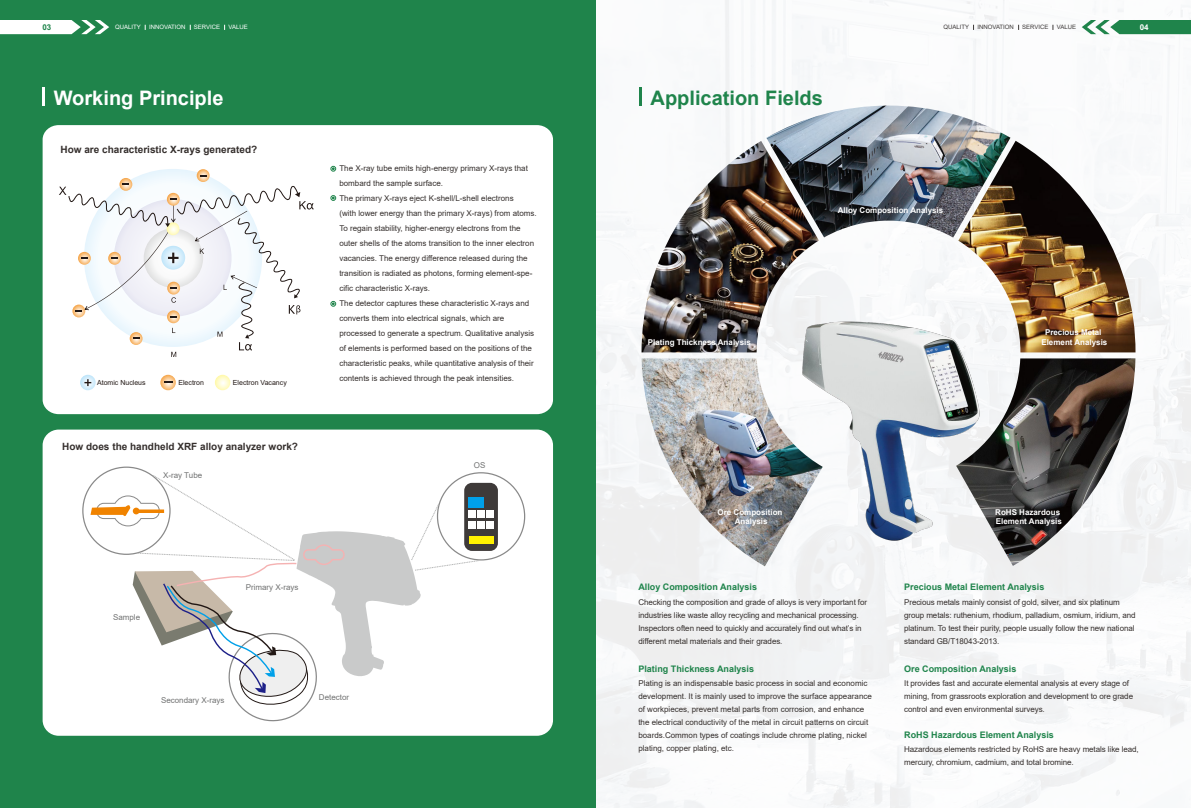
<style>
.page{position:relative;width:1191px;height:808px;background:#fff}
.page>*{position:absolute;margin:0;border:0;box-sizing:border-box;transform-origin:0 0}
.t1{font:700 20px "Arial";color:#1f844b}
.t2{font:700 20px "Arial";color:#fff}
.t3{font:700 10px "Arial";color:#352f2d}
.t4{font:700 9px "Arial";color:#1f844b}
.t5{font:8px/15px "Arial";color:#352f2d}
.t6{font:700 8px/9.6px "Arial";color:#fff;text-align:center}
.t7{font:8px "Arial";color:#717272}
.t8{font:700 8px "Arial";color:#1f844b}
.t9{font:7px "Arial";color:#221815}
.t10{font:6px "Arial";color:#fff}
.t11{font:6px "Arial";color:#3e3a39}
</style>
<div class="page">
<img style="left:595px;top:0;width:596px;height:808px">
<div style="left:0;top:0;width:595px;height:808px;background:#1f844b"></div>
<svg style="left:42px;top:88px;width:2px;height:18px"></svg>
<svg style="left:639px;top:88px;width:2px;height:18px"></svg>
<div style="left:43px;top:125px;width:510px;height:289px;background:#fff"></div>
<div style="left:43px;top:430px;width:510px;height:306px;background:#fff;border-radius:16px"></div>
<svg style="left:160px;top:375px;width:16px;height:15px"></svg>
<svg style="left:164px;top:381px;width:8px;height:2px"></svg>
<svg style="left:80px;top:375px;width:16px;height:15px"></svg>
<svg style="left:84px;top:379px;width:7px;height:7px"></svg>
<svg style="left:215px;top:375px;width:15px;height:15px"></svg>
<svg style="left:59px;top:169px;width:254px;height:188px;background:#f1f2f3"></svg>
<svg style="left:331px;top:166px;width:5px;height:5px"></svg>
<svg style="left:331px;top:195px;width:5px;height:6px"></svg>
<svg style="left:331px;top:301px;width:5px;height:5px"></svg>
<div style="left:464px;top:483px;width:34px;height:68px;background:#3e3a39;border-radius:8px"></div>
<div style="left:468px;top:498px;width:16px;height:10px;background:#00a0e9"></div>
<div style="left:477px;top:510px;width:7px;height:7px;background:#fff"></div>
<div style="left:486px;top:510px;width:7px;height:7px;background:#fff"></div>
<div style="left:477px;top:521px;width:7px;height:8px;background:#fff"></div>
<div style="left:486px;top:521px;width:7px;height:8px;background:#fff"></div>
<div style="left:468px;top:537px;width:25px;height:7px;background:#fff100"></div>
<svg style="left:90px;top:475px;width:389px;height:247px"></svg>
<img style="left:781px;top:302px;width:226px;height:250px">
<img style="left:958px;top:141px;width:177px;height:211px">
<img style="left:641px;top:358px;width:181px;height:208px">
<img style="left:766px;top:106px;width:244px;height:132px">
<img style="left:641px;top:141px;width:178px;height:211px">
<img style="left:956px;top:358px;width:179px;height:208px">
<svg style="left:0;top:20px;width:109px;height:14px"></svg>
<svg style="left:1081px;top:20px;width:110px;height:14px"></svg>
<p class="t8" style="left:42px;top:21px;width:10px">03</p>
<p class="t10" style="left:115px;top:23px;width:27px">QUALITY</p>
<p class="t10" style="left:149px;top:23px;width:38px">INNOVATION</p>
<p class="t10" style="left:194px;top:23px;width:28px">SERVICE</p>
<p class="t10" style="left:228px;top:23px;width:21px">VALUE</p>
<p class="t11" style="left:943px;top:23px;width:27px">QUALITY</p>
<p class="t11" style="left:977px;top:23px;width:38px">INNOVATION</p>
<p class="t11" style="left:1022px;top:23px;width:28px">SERVICE</p>
<p class="t11" style="left:1056px;top:23px;width:21px">VALUE</p>
<p class="t6" style="left:1139px;top:22px;width:10px">04</p>
<h1 class="t2" style="left:54px;top:84px;width:171px">Working Principle</h1>
<h1 class="t1" style="left:650px;top:84px;width:174px">Application Fields</h1>
<p class="t3" style="left:61px;top:142px;width:198px">How are characteristic X-rays generated?</p>
<p class="t9" style="left:97px;top:378px;width:50px">Atomic Nucleus</p>
<p class="t9" style="left:178px;top:378px;width:27px">Electron</p>
<p class="t9" style="left:233px;top:378px;width:55px">Electron Vacancy</p>
<p class="t3" style="left:62px;top:439px;width:237px">How does the handheld XRF alloy analyzer work?</p>
<p class="t7" style="left:163px;top:470px;width:41px">X-ray Tube</p>
<p class="t5" style="left:339px;top:161px;width:199px">The X-ray tube emits high-energy primary X-rays that bombard the sample surface.<br>The primary X-rays eject K-shell/L-shell electrons<br>(with lower energy than the primary X-rays) from atoms.<br>To regain stability, higher-energy electrons from the outer shells of the atoms transition to the inner electron vacancies. The energy difference released during the transition is radiated as photons, forming element-spe&shy;cific characteristic X-rays.<br>The detector captures these characteristic X-rays and converts them into electrical signals, which are processed to generate a spectrum. Qualitative analysis of elements is performed based on the positions of the characteristic peaks, while quantitative analysis of their contents is achieved through the peak intensities.</p>
<p class="t7" style="left:474px;top:460px;width:13px">OS</p>
<p class="t7" style="left:113px;top:612px;width:29px">Sample</p>
<p class="t7" style="left:246px;top:582px;width:54px">Primary X-rays</p>
<p class="t7" style="left:161px;top:694px;width:65px">Secondary X-rays</p>
<p class="t7" style="left:319px;top:692px;width:32px">Detector</p>
<p class="t6" style="left:648px;top:338px;width:104px">Plating Thickness Analysis</p>
<p class="t6" style="left:837px;top:205px;width:107px">Alloy Composition Analysis</p>
<p class="t6" style="left:1041px;top:328px;width:67px">Precious Metal<br>Element Analysis</p>
<p class="t6" style="left:717px;top:507px;width:66px">Ore Composition<br>Analysis</p>
<p class="t6" style="left:995px;top:507px;width:68px;text-align:left">RoHS Hazardous<br>Element Analysis</p>
<p class="t4" style="left:638px;top:580px;width:120px">Alloy Composition Analysis</p>
<p class="t4" style="left:904px;top:580px;width:142px">Precious Metal Element Analysis</p>
<p class="t5" style="left:904px;top:595px;width:233px;line-height:13px">Precious metals mainly consist of gold, silver, and six platinum group metals: ruthenium, rhodium, palladium, osmium, iridium, and platinum. To test their purity, people usually follow the new national standard GB/T18043-2013.</p>
<p class="t5" style="left:638px;top:595px;width:230px;line-height:13px">Checking the composition and grade of alloys is very important for industries like waste alloy recycling and mechanical processing.<br>Inspectors often need to quickly and accurately find out what’s in different metal materials and their grades.</p>
<p class="t4" style="left:638px;top:662px;width:117px">Plating Thickness Analysis</p>
<p class="t4" style="left:904px;top:662px;width:114px">Ore Composition Analysis</p>
<p class="t5" style="left:638px;top:676px;width:235px;line-height:13px">Plating is an indispensable basic process in social and economic development. It is mainly used to improve the surface appearance of workpieces, prevent metal parts from corrosion, and enhance the electrical conductivity of the metal in circuit patterns on circuit boards.Common types of coatings include chrome plating, nickel plating, copper plating, etc.</p>
<p class="t5" style="left:904px;top:676px;width:230px;line-height:13px">It provides fast and accurate elemental analysis at every stage of mining, from grassroots exploration and development to ore grade control and even environmental surveys.</p>
<p class="t4" style="left:904px;top:729px;width:151px">RoHS Hazardous Element Analysis</p>
<p class="t5" style="left:904px;top:743px;width:236px;line-height:13px">Hazardous elements restricted by RoHS are heavy metals like lead, mercury, chromium, cadmium, and total bromine.</p>
</div>
